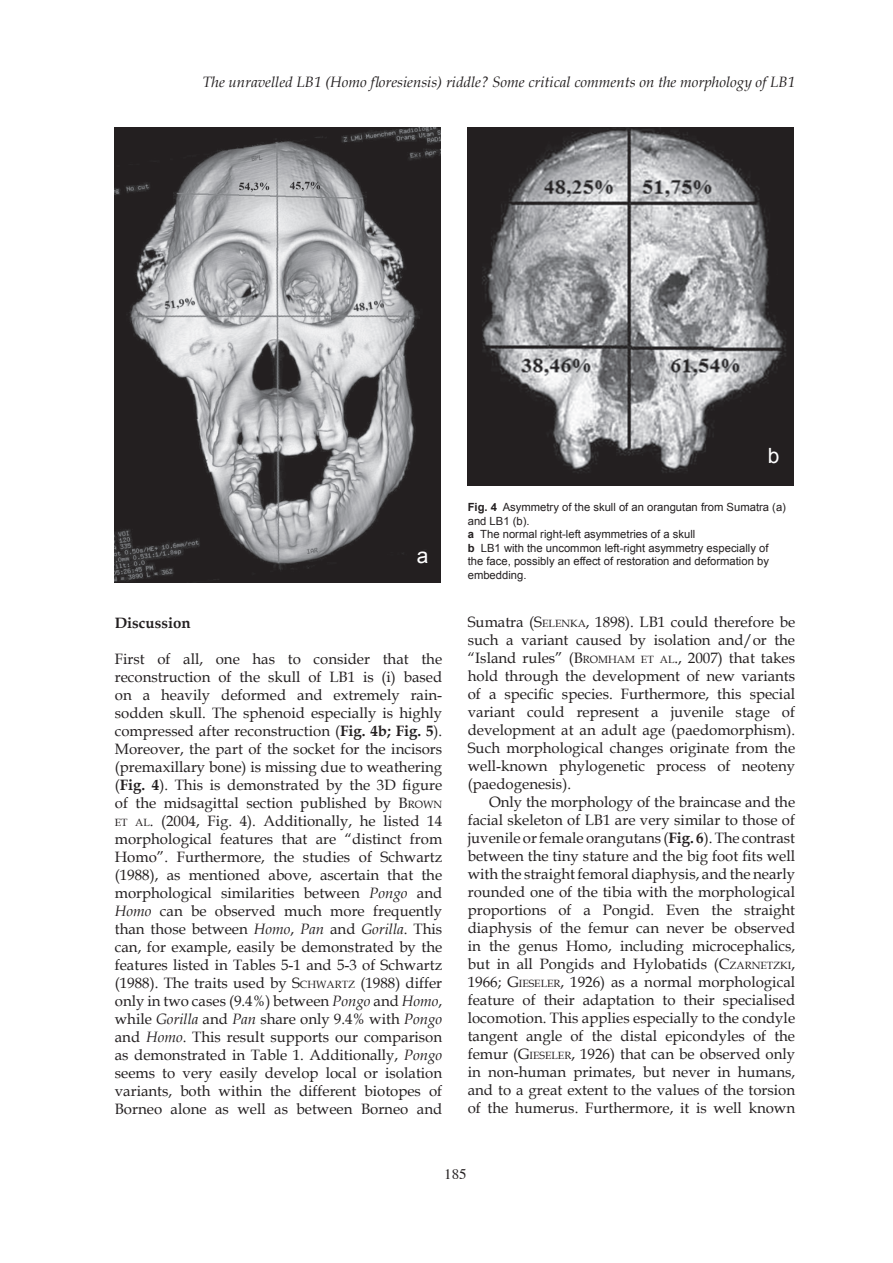
<style>
.page{position:relative;width:893px;height:1263px;background:#fff}
.page>*{position:absolute;margin:0;border:0;box-sizing:border-box;transform-origin:0 0}
.t1{font:21px "Arial";color:#fff}
.t2{font:15px/18px "Book Antiqua";color:#231f20;text-align:justify}
.t3{font:italic 15px "Book Antiqua";color:#231f20}
.t4{font:700 15px "Book Antiqua";color:#231f20}
.t5{font:15px "Times";color:#231f20}
.t6{font:11.25px/13.5px "Arial";color:#231f20}
.s1{font-weight:700}
.s2{font-size:10.5px}
.s3{font-style:italic}
</style>
<div class="page">
<img style="left:115px;top:128px;width:326px;height:454px">
<img style="left:468px;top:128px;width:326px;height:358px">
<p class="t3" style="left:202px;top:72px;width:594px">The unravelled LB1 (Homo floresiensis) riddle? Some critical comments on the morphology of LB1</p>
<h1 class="t1" style="left:417px;top:542px;width:13px">a</h1>
<p class="t4" style="left:115px;top:612px;width:77px">Discussion</p>
<p class="t2" style="left:115px;top:649px;width:329px">First of all, one has to consider that the reconstruction of the skull of LB1 is (i) based on a heavily deformed and extremely rain&shy;sodden skull. The sphenoid especially is highly compressed after reconstruction (<span class="s1">Fig. 4b; Fig. 5</span>).<br>Moreover, the part of the socket for the incisors (premaxillary bone) is missing due to weathering (<span class="s1">Fig. 4</span>). This is demonstrated by the 3D figure of the midsagittal section published by B<span class="s2">ROWN ET AL</span>. (2004, Fig. 4). Additionally, he listed 14 morphological features that are “distinct from Homo”. Furthermore, the studies of Schwartz (1988), as mentioned above, ascertain that the morphological similarities between <span class="s3">Pongo</span> and <span class="s3">Homo</span> can be observed much more frequently than those between <span class="s3">Homo</span>, <span class="s3">Pan</span> and <span class="s3">Gorilla</span>. This can, for example, easily be demonstrated by the features listed in Tables 5-1 and 5-3 of Schwartz (1988). The traits used by S<span class="s2">CHWARTZ</span> (1988) differ only in two cases (9.4%) between <span class="s3">Pongo</span> and <span class="s3">Homo</span>, while <span class="s3">Gorilla</span> and <span class="s3">Pan</span> share only 9.4% with <span class="s3">Pongo </span>and <span class="s3">Homo</span>. This result supports our comparison as demonstrated in Table 1. Additionally, <span class="s3">Pongo </span>seems to very easily develop local or isolation variants, both within the different biotopes of Borneo alone as well as between Borneo and</p>
<h1 class="t1" style="left:768px;top:442px;width:13px">b</h1>
<p class="t6" style="left:468px;top:501px;width:320px"><span class="s1">Fig. 4</span> Asymmetry of the skull of an orangutan from Sumatra (a) and LB1 (b).<br><span class="s1">a</span> The normal right-left asymmetries of a skull<br><span class="s1">b</span> LB1 with the uncommon left-right asymmetry especially of the face, possibly an effect of restoration and deformation by embedding.</p>
<p class="t2" style="left:468px;top:613px;width:329px">Sumatra (S<span class="s2">ELENKA</span>, 1898). LB1 could therefore be such a variant caused by isolation and/or the “Island rules” (B<span class="s2">ROMHAM ET AL</span>., 2007) that takes hold through the development of new variants of a specific species. Furthermore, this special variant could represent a juvenile stage of development at an adult age (paedomorphism).<br>Such morphological changes originate from the well-known phylogenetic process of neoteny (paedogenesis).</p>
<p class="t2" style="left:468px;top:793px;width:329px;text-indent:21px">Only the morphology of the braincase and the facial skeleton of LB1 are very similar to those of juvenile or female orangutans (<span class="s1">Fig. 6</span>). The contrast between the tiny stature and the big foot fits well with the straight femoral diaphysis, and the nearly rounded one of the tibia with the morphological proportions of a Pongid. Even the straight diaphysis of the femur can never be observed in the genus Homo, including microcephalics, but in all Pongids and Hylobatids (C<span class="s2">ZARNETZKI</span>, 1966; G<span class="s2">IESELER</span>, 1926) as a normal morphological feature of their adaptation to their specialised locomotion. This applies especially to the condyle tangent angle of the distal epicondyles of the femur (G<span class="s2">IESELER</span>, 1926) that can be observed only in non-human primates, but never in humans, and to a great extent to the values of the torsion of the humerus. Furthermore, it is well known</p>
<p class="t5" style="left:444px;top:1165px;width:24px">185</p>
</div>
